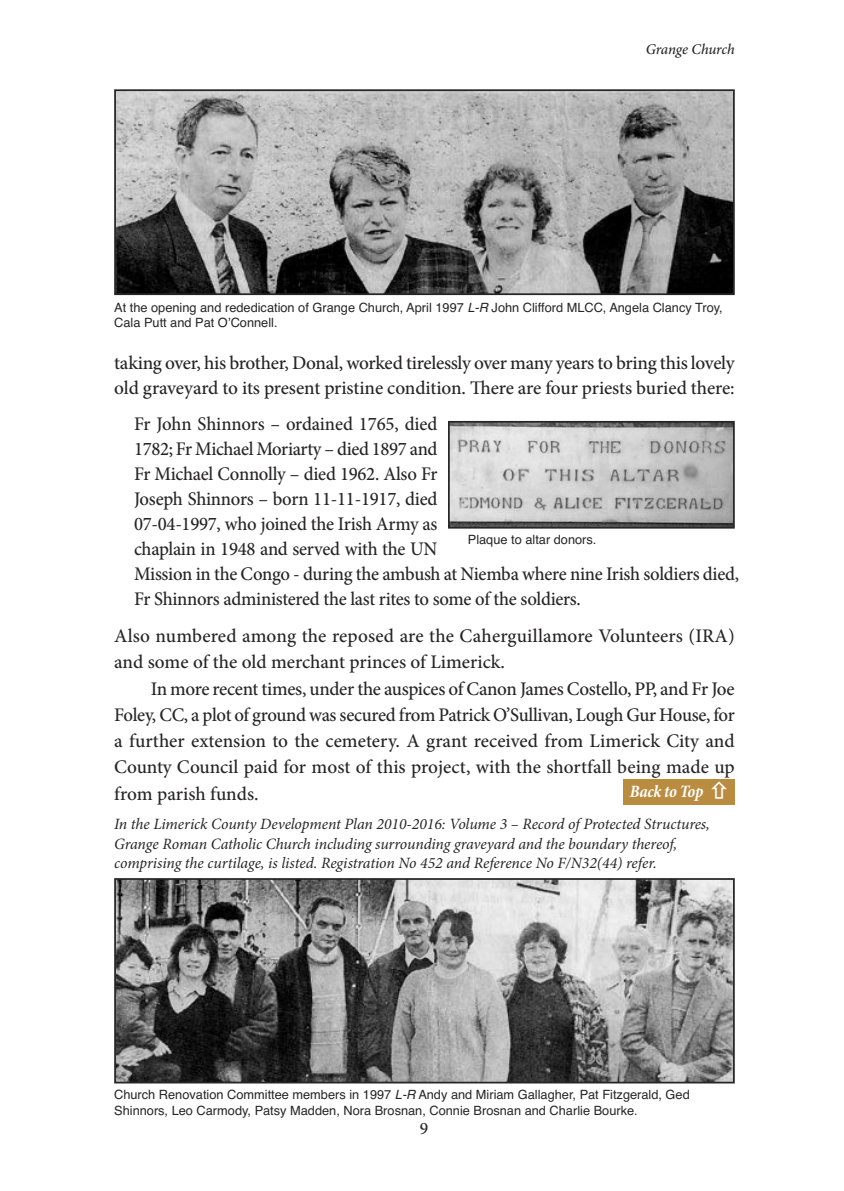
<style>
.page{position:relative;width:844px;height:1191px;background:#fff}
.page>*{position:absolute;margin:0;border:0;box-sizing:border-box;transform-origin:0 0}
.t1{font:500 19.25px/25px "Minion Pro";letter-spacing:-.015em;color:#272526}
.t2{font:italic 700 condensed 17.5px "Minion Pro";letter-spacing:-.02em;color:#fff}
.t3{font:500 17.5px "Minion Pro";color:#272526}
.t4{font:italic 15.75px/19.2px "Minion Pro";letter-spacing:-.01em;color:#272526}
.t5{font:italic 500 14.88px "Minion Pro";letter-spacing:-.015em;color:#272526}
.t6{font:12.78px/15.8px "Helvetica";color:#272526}
.s1{font-style:italic}
</style>
<div class="page">
<img style="left:451px;top:424px;width:280px;height:101px">
<div style="left:448px;top:421px;width:286px;height:107px;border:2px solid #272526"></div>
<img style="left:117px;top:881px;width:614px;height:199px">
<div style="left:114px;top:878px;width:620px;height:205px;border:2px solid #272526"></div>
<img style="left:117px;top:92px;width:614px;height:200px">
<div style="left:114px;top:89px;width:620px;height:206px;border:2px solid #272526"></div>
<div style="left:622px;top:779px;width:112px;height:25px;background:#ba8c40"></div>
<p class="t5" style="left:645px;top:39px;width:90px">Grange Church</p>
<p class="t6" style="left:114px;top:299px;width:610px">At the opening and rededication of Grange Church, April 1997 <span class="s1">L-R</span> John Clifford MLCC, Angela Clancy Troy,<br>Cala Putt and Pat O’Connell.</p>
<p class="t1" style="left:114px;top:349px;width:622px;line-height:25.9px">taking over, his brother, Donal, worked tirelessly over many years to bring this lovely old graveyard to its present pristine condition. There are four priests buried there:</p>
<p class="t1" style="left:134px;top:411px;width:606px">Fr John Shinnors – ordained 1765, died<br>1782; Fr Michael Moriarty – died 1897 and<br>Fr Michael Connolly – died 1962. Also Fr<br>Joseph Shinnors – born 11-11-1917, died<br>07-04-1997, who joined the Irish Army as<br>chaplain in 1948 and served with the UN<br>Mission in the Congo - during the ambush at Niemba where nine Irish soldiers died, Fr Shinnors administered the last rites to some of the soldiers.</p>
<p class="t1" style="left:114px;top:623px;width:622px;line-height:26.2px">Also numbered among the reposed are the Caherguillamore Volunteers (IRA) and some of the old merchant princes of Limerick.</p>
<p class="t1" style="left:114px;top:675px;width:622px;line-height:26.2px;text-align:justify;text-indent:36px">In more recent times, under the auspices of Canon James Costello, PP, and Fr Joe Foley, CC, a plot of ground was secured from Patrick O’Sullivan, Lough Gur House, for a further extension to the cemetery. A grant received from Limerick City and County Council paid for most of this project, with the shortfall being made up from parish funds.</p>
<p class="t4" style="left:114px;top:814px;width:597px">In the Limerick County Development Plan 2010-2016: Volume 3 – Record of Protected Structures,<br>Grange Roman Catholic Church including surrounding graveyard and the boundary thereof, comprising the curtilage, is listed. Registration No 452 and Reference No F/N32(44) refer.</p>
<p class="t6" style="left:467px;top:532px;width:130px">Plaque to altar donors.</p>
<p class="t2" style="left:629px;top:779px;width:75px">Back to Top</p>
<p class="t6" style="left:114px;top:1087px;width:577px">Church Renovation Committee members in 1997 <span class="s1">L-R</span> Andy and Miriam Gallagher, Pat Fitzgerald, Ged<br>Shinnors, Leo Carmody, Patsy Madden, Nora Brosnan, Connie Brosnan and Charlie Bourke.</p>
<p class="t3" style="left:419px;top:1116px;width:10px">9</p>
</div>
